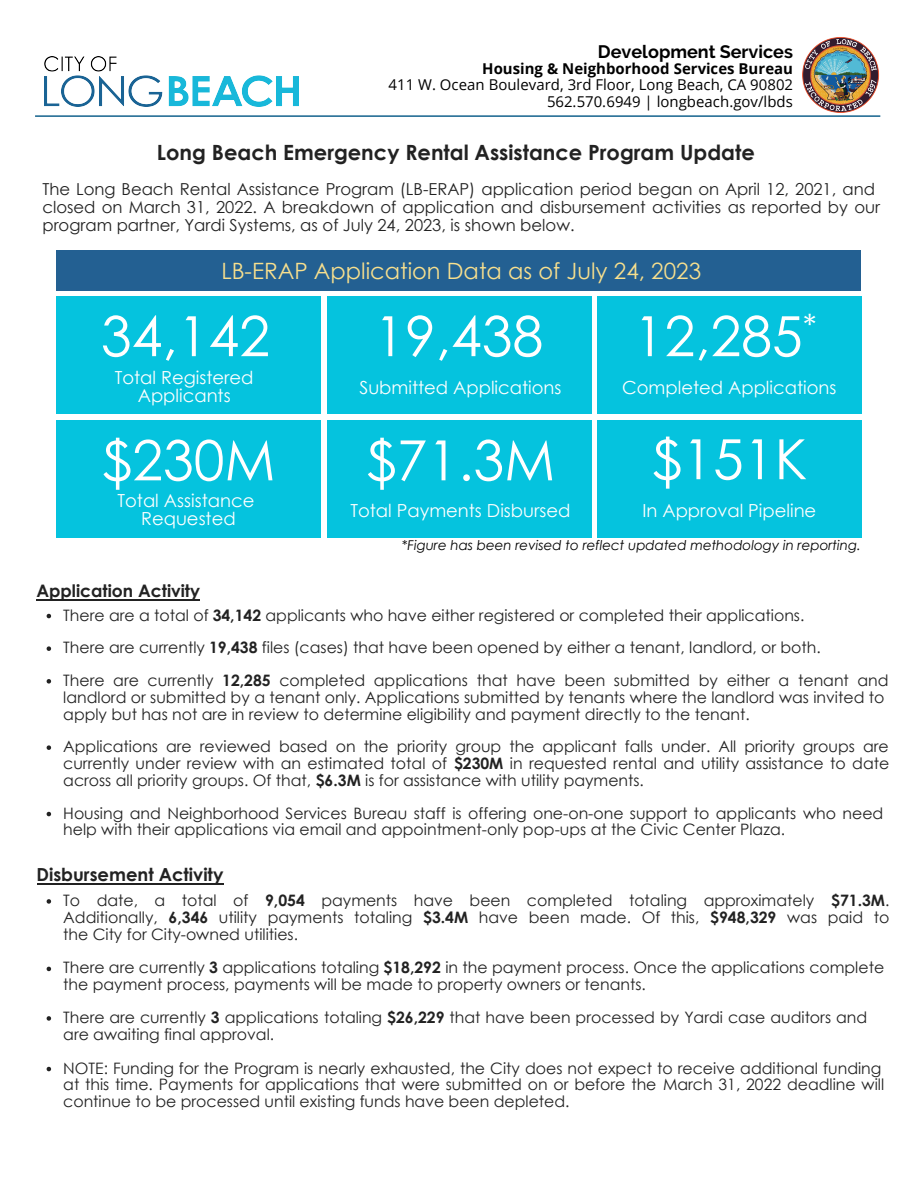
<style>
.page{position:relative;width:918px;height:1188px;background:#fff}
.page>*{position:absolute;margin:0;border:0;box-sizing:border-box;transform-origin:0 0}
.t1{font:55.5px "Century Gothic";color:#fff}
.t2{font:33px "Century Gothic";color:#fff}
.t3{font:22.5px "Century Gothic";color:#f8e08e}
.t4{font:700 21px "Century Gothic";color:#222}
.t5{font:18px/18px "Century Gothic";color:#fff;text-align:center}
.t6{font:700 18px "Century Gothic";color:#222}
.t7{font:700 18px "Raleway";color:#000}
.t8{font:700 17.25px "Century Gothic";color:#222}
.t9{font:16.5px/18px "Century Gothic";color:#222}
.t10{font:15.75px/16.8px "Century Gothic";color:#222}
.t11{font:15px/16.4px "Open Sans";color:#000;text-align:right}
.t12{font:700 15px "Open Sans";letter-spacing:.005em;color:#000}
.t13{font:italic 13.5px "Century Gothic";color:#000}
.s1{font-weight:700}
</style>
<div class="page">
<div style="left:327px;top:420px;width:265px;height:117px;background:#05c3de"></div>
<div style="left:56px;top:251px;width:804px;height:40px;background:#236092"></div>
<div style="left:56px;top:296px;width:265px;height:117px;background:#05c3de"></div>
<div style="left:327px;top:296px;width:265px;height:117px;background:#05c3de"></div>
<div style="left:597px;top:296px;width:265px;height:117px;background:#05c3de"></div>
<div style="left:597px;top:420px;width:265px;height:117px;background:#05c3de"></div>
<div style="left:56px;top:420px;width:265px;height:117px;background:#05c3de"></div>
<svg style="left:47px;top:614px;width:4px;height:4px"></svg>
<svg style="left:47px;top:646px;width:4px;height:5px"></svg>
<svg style="left:47px;top:679px;width:4px;height:5px"></svg>
<svg style="left:47px;top:745px;width:4px;height:5px"></svg>
<svg style="left:47px;top:812px;width:4px;height:4px"></svg>
<svg style="left:47px;top:899px;width:4px;height:5px"></svg>
<svg style="left:47px;top:967px;width:4px;height:4px"></svg>
<svg style="left:47px;top:1016px;width:4px;height:5px"></svg>
<svg style="left:47px;top:1067px;width:4px;height:4px"></svg>
<hr style="left:37px;top:599px;width:163px;height:1px;background:#222">
<hr style="left:37px;top:884px;width:186px;height:1px;background:#222">
<hr style="left:35px;top:115px;width:845px;height:2px;background:#13628d">
<img style="left:44px;top:57px;width:254px;height:49px">
<img style="left:802px;top:37px;width:77px;height:76px">
<p class="t7" style="left:598px;top:41px;width:197px">Development Services</p>
<p class="t12" style="left:482px;top:58px;width:312px">Housing &amp; Neighborhood Services Bureau</p>
<p class="t11" style="left:389px;top:76px;width:406px">411 W. Ocean Boulevard, 3rd Floor, Long Beach, CA 90802<br>562.570.6949 | longbeach.gov/lbds</p>
<h3 class="t4" style="left:157px;top:138px;width:599px">Long Beach Emergency Rental Assistance Program Update</h3>
<p class="t9" style="left:42px;top:179px;width:839px">The Long Beach Rental Assistance Program (LB-ERAP) application period began on April 12, 2021, and closed on March 31, 2022. A breakdown of application and disbursement activities as reported by our program partner, Yardi Systems, as of July 24, 2023, is shown below.</p>
<h3 class="t3" style="left:221px;top:256px;width:481px">LB-ERAP Application Data as of July 24, 2023</h3>
<h1 class="t1" style="left:101px;top:300px;width:171px">34,142</h1>
<h1 class="t1" style="left:374px;top:300px;width:171px">19,438</h1>
<h1 class="t1" style="left:634px;top:300px;width:171px">12,285</h1>
<p class="t5" style="left:115px;top:368px;width:140px">Total Registered<br>Applicants</p>
<h2 class="t2" style="left:803px;top:305px;width:15px">*</h2>
<p class="t5" style="left:359px;top:377px;width:204px">Submitted Applications</p>
<p class="t5" style="left:622px;top:377px;width:216px">Completed Applications</p>
<h1 class="t1" style="left:652px;top:423px;width:157px">$151K</h1>
<p class="t5" style="left:642px;top:501px;width:175px">In Approval Pipeline</p>
<h1 class="t1" style="left:102px;top:425px;width:175px">$230M</h1>
<h1 class="t1" style="left:366px;top:425px;width:191px">$71.3M</h1>
<p class="t5" style="left:350px;top:501px;width:222px">Total Payments Disbursed</p>
<p class="t5" style="left:118px;top:491px;width:138px">Total Assistance<br>Requested</p>
<p class="t8" style="left:36px;top:580px;width:165px">Application Activity</p>
<p class="t13" style="left:402px;top:536px;width:461px">*Figure has been revised to reflect updated methodology in reporting.</p>
<p class="t10" style="left:63px;top:598px;width:827px;line-height:32.7px">There are a total of <span class="s1">34,142</span> applicants who have either registered or completed their applications.<br>There are currently <span class="s1">19,438</span> files (cases) that have been opened by either a tenant, landlord, or both.<br>There are currently <span class="s1">12,285</span> completed applications that have been submitted by either a tenant and</p>
<p class="t10" style="left:63px;top:688px;width:823px">landlord or submitted by a tenant only. Applications submitted by tenants where the landlord was invited to apply but has not are in review to determine eligibility and payment directly to the tenant.</p>
<p class="t10" style="left:63px;top:738px;width:828px;text-align:justify">Applications are reviewed based on the priority group the applicant falls under. All priority groups are currently under review with an estimated total of <span class="s1">$230M</span> in requested rental and utility assistance to date across all priority groups. Of that, <span class="s1">$6.3M</span> is for assistance with utility payments.</p>
<p class="t10" style="left:63px;top:804px;width:822px">Housing and Neighborhood Services Bureau staff is offering one-on-one support to applicants who need help with their applications via email and appointment-only pop-ups at the Civic Center Plaza.</p>
<p class="t6" style="left:36px;top:863px;width:188px">Disbursement Activity</p>
<p class="t10" style="left:63px;top:891px;width:828px;text-align:justify">To date, a total of <span class="s1">9,054</span> payments have been completed totaling approximately <span class="s1">$71.3M</span>.<br>Additionally, <span class="s1">6,346</span> utility payments totaling <span class="s1">$3.4M</span> have been made. Of this, <span class="s1">$948,329</span> was paid to the City for City-owned utilities.</p>
<p class="t10" style="left:63px;top:959px;width:822px">There are currently <span class="s1">3</span> applications totaling <span class="s1">$18,292</span> in the payment process. Once the applications complete the payment process, payments will be made to property owners or tenants.</p>
<p class="t10" style="left:63px;top:1008px;width:806px">There are currently <span class="s1">3</span> applications totaling <span class="s1">$26,229</span> that have been processed by Yardi case auditors and are awaiting final approval.</p>
<p class="t10" style="left:63px;top:1059px;width:822px">NOTE: Funding for the Program is nearly exhausted, the City does not expect to receive additional funding at this time. Payments for applications that were submitted on or before the March 31, 2022 deadline will continue to be processed until existing funds have been depleted.</p>
</div>
